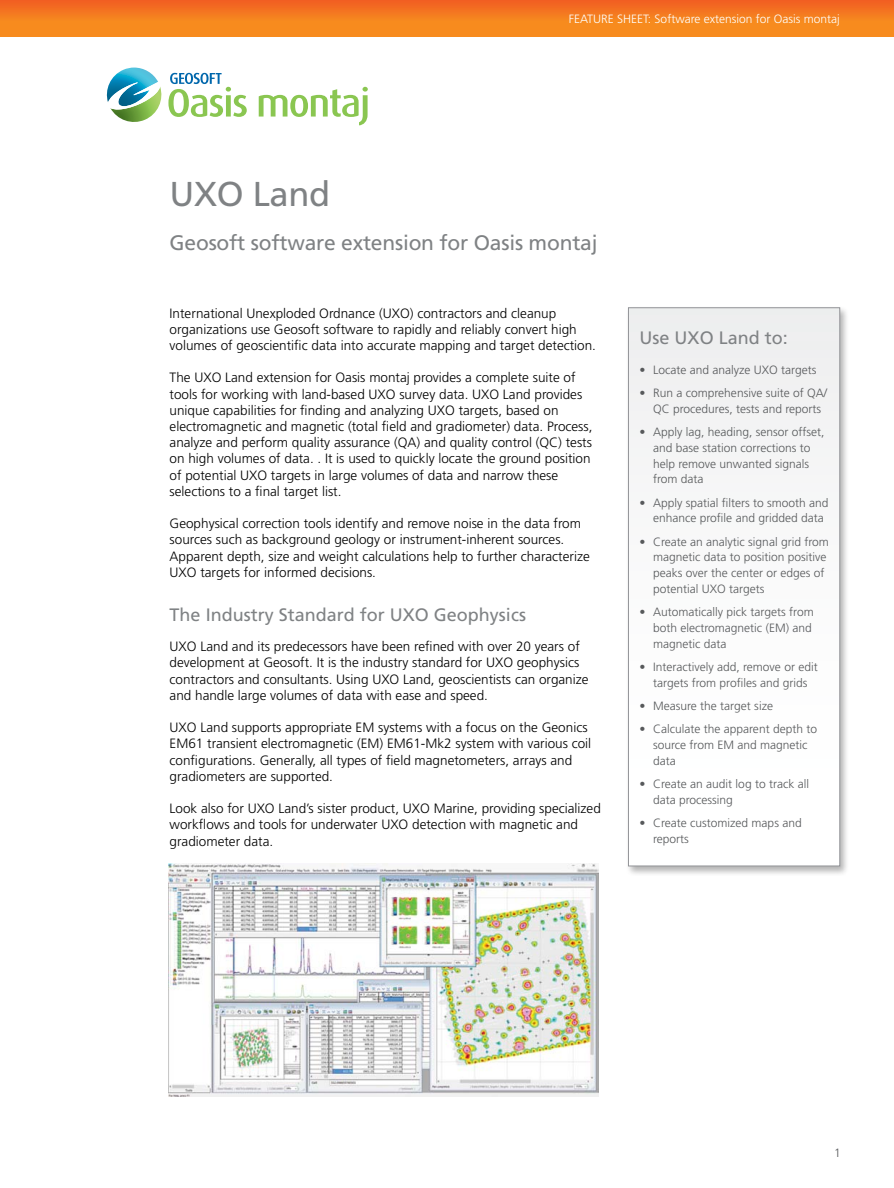
<style>
.page{position:relative;width:894px;height:1188px;background:#fff}
.page>*{position:absolute;margin:0;border:0;box-sizing:border-box;transform-origin:0 0}
.t1{font:34.5px "Frutiger LT Std";letter-spacing:-.01em;color:#7f8284}
.t2{font:21px "Frutiger LT Std";letter-spacing:-.01em;color:#7f8284}
.t3{font:18px "Frutiger LT Std";color:#7f8284}
.t4{font:300 13.5px/16.2px "Frutiger LT Std";color:#000}
.t5{font:300 12px/15.8px "Frutiger LT Std";color:#57595b}
.t6{font:300 12px "Frutiger LT Std";color:#fff}
</style>
<div class="page">
<div style="left:0;top:0;width:893px;height:36px;background:linear-gradient(to bottom,#f26522,#f8941d)"></div>
<svg style="left:258px;top:87px;width:109px;height:38px"></svg>
<svg style="left:106px;top:68px;width:141px;height:54px"></svg>
<div style="left:625px;top:306px;width:224px;height:570px;background:#000;opacity:.3"></div>
<div style="left:628px;top:308px;width:211px;height:558px;background:#fafafa"></div>
<div style="left:628px;top:308px;width:211px;height:558px;border:1px solid #939498"></div>
<img style="left:169px;top:864px;width:429px;height:232px">
<p class="t6" style="left:568px;top:12px;width:272px">Feature Sheet: Software extension for Oasis montaj</p>
<h1 class="t1" style="left:169px;top:174px;width:162px">UXO Land</h1>
<h2 class="t2" style="left:169px;top:230px;width:429px">Geosoft software extension for Oasis montaj</h2>
<p class="t4" style="left:169px;top:305px;width:428px">International U nexploded Ordnance (UXO) contractors and cleanup organizations use Geosoft software to rapidly and reliably convert high volumes of geoscientific data into accurate mapping and target detection.</p>
<p class="t4" style="left:169px;top:370px;width:424px">The UXO Land extension for Oasis montaj provides a complete suite of tools for working with land-based UXO survey data. UXO Land provides unique capabilities for finding and analyzing UXO targets, based on electromagnetic and magnetic (total field and gradiometer) data. Process, analyze and perform quality assurance (QA) and quality control (QC) tests on high volumes of data. . It is used to quickly locate the ground position of potential UXO targets in large volumes of data and narrow these selections to a final target list.</p>
<p class="t4" style="left:169px;top:516px;width:421px">Geophysical correction tools identify and remove noise in the data from sources such as background geology or instrument-inherent sources.<br>Apparent depth, size and weight calculations help to further characterize UXO targets for informed decisions.</p>
<h3 class="t3" style="left:169px;top:605px;width:358px">The Industry Standard for UXO Geophysics</h3>
<p class="t4" style="left:169px;top:639px;width:420px">UXO Land and its predecessors have been refined with over 20 years of development at Geosoft. It is the industry standard for UXO geophysics contractors and consultants. Using UXO Land, geoscientists can organize and handle large volumes of data with ease and speed.</p>
<p class="t4" style="left:169px;top:720px;width:423px">UXO Land supports appropriate EM systems with a focus on the Geonics EM61 transient electromagnetic (EM) EM61-Mk2 system with various coil configurations. Generally, all types of field magnetometers, arrays and gradiometers are supported.</p>
<p class="t4" style="left:169px;top:801px;width:432px">Look also for UXO Land’s sister product, UXO Marine, providing specialized workflows and tools for underwater UXO detection with magnetic and gradiometer data.</p>
<h3 class="t3" style="left:639px;top:327px;width:150px">Use UXO Land to:</h3>
<p class="t5" style="left:639px;top:362px;width:178px">• Locate and analyze UXO targets</p>
<p class="t5" style="left:652px;top:385px;width:175px;text-indent:-14px">• Run a comprehensive suite of QA/<br>QC procedures, tests and reports</p>
<p class="t5" style="left:652px;top:424px;width:173px;text-indent:-14px">• Apply lag, heading, sensor offset, and base station corrections to help remove unwanted signals from data</p>
<p class="t5" style="left:652px;top:495px;width:177px;text-indent:-14px">• Apply spatial filters to smooth and enhance profile and gridded data</p>
<p class="t5" style="left:652px;top:534px;width:177px;text-indent:-14px">• Create an analytic signal grid from magnetic data to position positive peaks over the center or edges of potential UXO targets</p>
<p class="t5" style="left:652px;top:604px;width:162px;text-indent:-14px">• Automatically pick targets from both electromagnetic (EM) and magnetic data</p>
<p class="t5" style="left:639px;top:659px;width:179px;text-align:center">• Interactively add, remove or edit targets from profiles and grids</p>
<p class="t5" style="left:639px;top:698px;width:135px">• Measure the target size</p>
<p class="t5" style="left:652px;top:721px;width:165px;text-indent:-14px">• Calculate the apparent depth to source from EM and magnetic data</p>
<p class="t5" style="left:652px;top:776px;width:157px;text-indent:-14px">• Create an audit log to track all data processing</p>
<p class="t5" style="left:652px;top:815px;width:150px;text-indent:-14px">• Create customized maps and reports</p>
<p class="t5" style="left:833px;top:1145px;width:8px">1</p>
</div>
